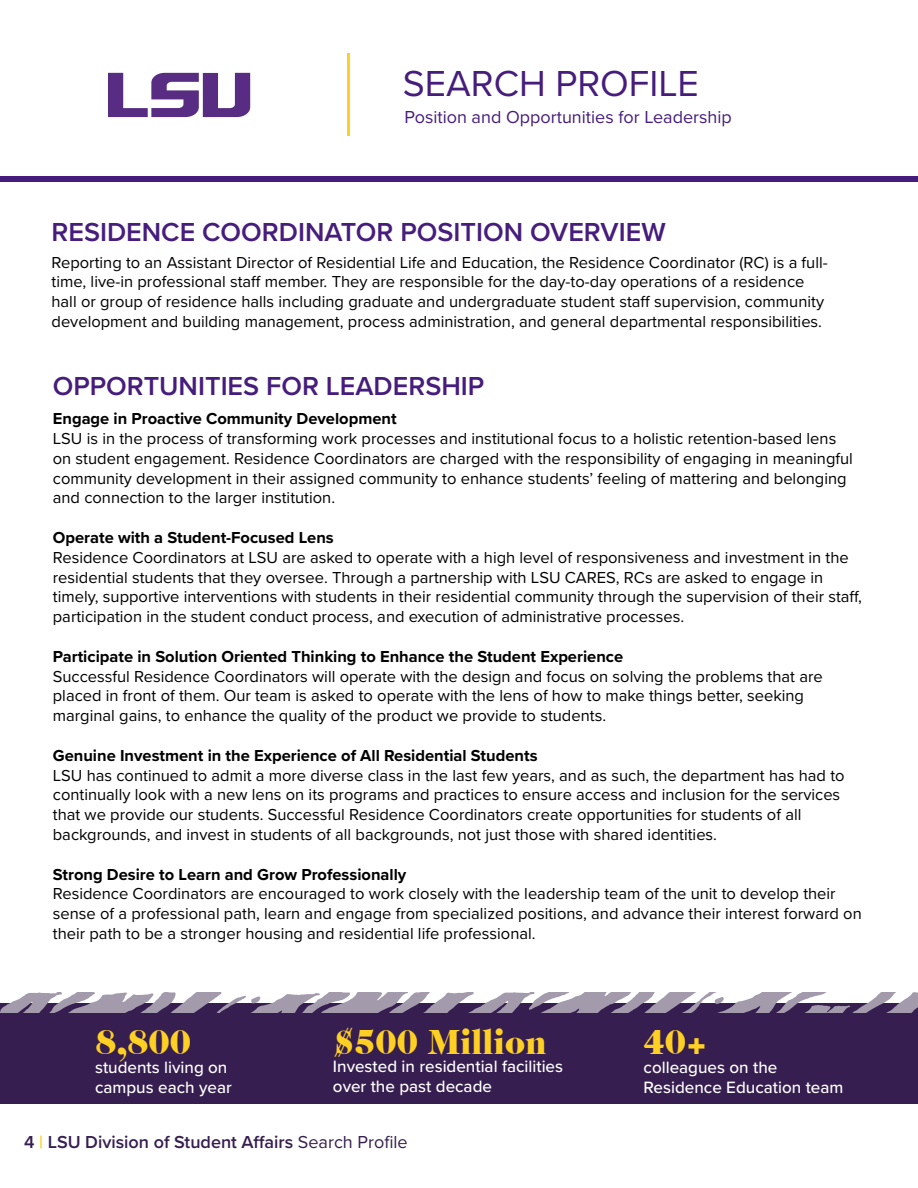
<style>
.page{position:relative;width:918px;height:1188px;background:#fff}
.page>*{position:absolute;margin:0;border:0;box-sizing:border-box;transform-origin:0 0}
.t1{font:37.5px "Proxima Nova";color:#461d7c}
.t2{font:900 34.95px "Caslon 224 Std";color:#fdd023}
.t3{font:600 27px "Proxima Nova";color:#461d7c}
.t4{font:600 18px "Proxima Nova";color:#371e50}
.t5{font:18px "Proxima Nova";color:#461d7c}
.t6{font:500 16.95px/20.4px "Proxima Nova";color:#fff}
.t7{font:16.5px/19.8px "Proxima Nova";color:#000}
.t8{font:700 16.5px "Proxima Nova";color:#000}
.s1{color:#fdd023}
.s2{font-weight:400}
</style>
<div class="page">
<div style="left:0;top:176px;width:918px;height:6px;background:#461d7c"></div>
<hr style="left:348px;top:54px;width:2px;height:82px;background:#fdd023">
<svg style="left:108px;top:73px;width:142px;height:44px"></svg>
<div style="left:0;top:1003px;width:918px;height:101px;background:#371e50"></div>
<svg style="left:0;top:993px;width:918px;height:20px"></svg>
<h1 class="t1" style="left:403px;top:55px;width:298px">SEARCH PROFILE</h1>
<p class="t5" style="left:404px;top:103px;width:329px">Position and Opportunities for Leadership</p>
<h3 class="t3" style="left:52px;top:212px;width:616px">RESIDENCE COORDINATOR POSITION OVERVIEW</h3>
<p class="t7" style="left:52px;top:252px;width:778px">Reporting to an Assistant Director of Residential Life and Education, the Residence Coordinator (RC) is a full&shy;time, live-in professional staff member. They are responsible for the day-to-day operations of a residence hall or group of residence halls including graduate and undergraduate student staff supervision, community development and building management, process administration, and general departmental responsibilities.</p>
<h3 class="t3" style="left:53px;top:366px;width:433px">OPPORTUNITIES FOR LEADERSHIP</h3>
<p class="t8" style="left:53px;top:406px;width:345px">Engage in Proactive Community Development</p>
<p class="t7" style="left:53px;top:428px;width:802px">LSU is in the process of transforming work processes and institutional focus to a holistic retention-based lens on student engagement. Residence Coordinators are charged with the responsibility of engaging in meaningful community development in their assigned community to enhance students’ feeling of mattering and belonging and connection to the larger institution.</p>
<p class="t8" style="left:53px;top:525px;width:282px">Operate with a Student-Focused Lens</p>
<p class="t7" style="left:53px;top:547px;width:811px">Residence Coordinators at LSU are asked to operate with a high level of responsiveness and investment in the residential students that they oversee. Through a partnership with LSU CARES, RCs are asked to engage in timely, supportive interventions with students in their residential community through the supervision of their staff, participation in the student conduct process, and execution of administrative processes.</p>
<p class="t8" style="left:53px;top:644px;width:572px">Participate in Solution Oriented Thinking to Enhance the Student Experience</p>
<p class="t7" style="left:53px;top:665px;width:772px">Successful Residence Coordinators will operate with the design and focus on solving the problems that are placed in front of them. Our team is asked to operate with the lens of how to make things better, seeking marginal gains, to enhance the quality of the product we provide to students.</p>
<p class="t8" style="left:53px;top:743px;width:486px">Genuine Investment in the Experience of All Residential Students</p>
<p class="t7" style="left:53px;top:764px;width:793px">LSU has continued to admit a more diverse class in the last few years, and as such, the department has had to continually look with a new lens on its programs and practices to ensure access and inclusion for the services that we provide our students. Successful Residence Coordinators create opportunities for students of all backgrounds, and invest in students of all backgrounds, not just those with shared identities.</p>
<p class="t8" style="left:53px;top:862px;width:355px">Strong Desire to Learn and Grow Professionally</p>
<p class="t7" style="left:53px;top:883px;width:810px">Residence Coordinators are encouraged to work closely with the leadership team of the unit to develop their sense of a professional path, learn and engage from specialized positions, and advance their interest forward on their path to be a stronger housing and residential life professional.</p>
<h2 class="t2" style="left:95px;top:1022px;width:98px">8,800</h2>
<p class="t6" style="left:95px;top:1056px;width:138px">students living on campus each year</p>
<h2 class="t2" style="left:333px;top:1022px;width:215px">$500 Million</h2>
<p class="t6" style="left:333px;top:1055px;width:232px">Invested in residential facilities over the past decade</p>
<p class="t4" style="left:24px;top:1129px;width:385px">4 <span class="s1">|</span> LSU Division of Student Affairs <span class="s2">Search Profile</span></p>
<h2 class="t2" style="left:644px;top:1022px;width:65px">40+</h2>
<p class="t6" style="left:644px;top:1056px;width:201px">colleagues on the<br>Residence Education team</p>
</div>
